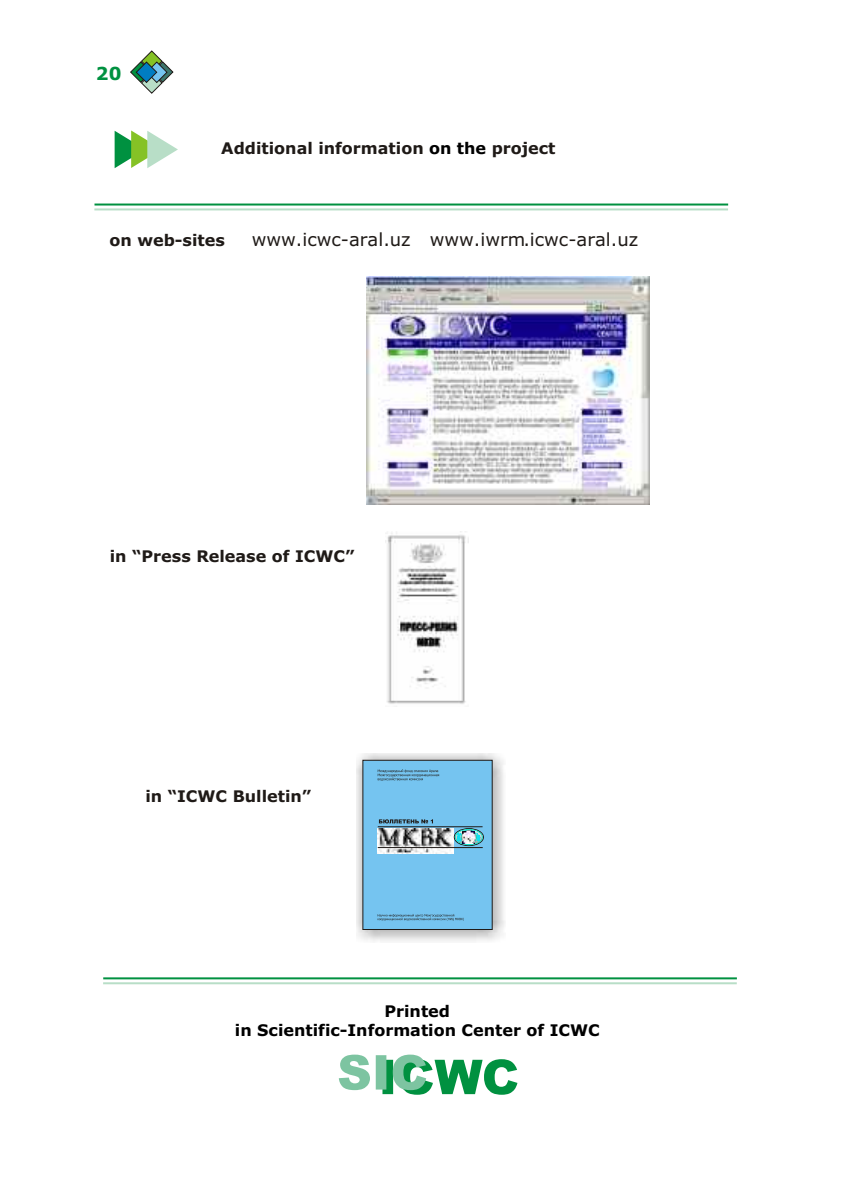
<style>
.page{position:relative;width:842px;height:1192px;background:#fff}
.page>*{position:absolute;margin:0;border:0;box-sizing:border-box;transform-origin:0 0}
.t1{font:18px "Verdana";color:#1f1a17}
.t2{font:700 18px "Verdana";color:#009140}
.t3{font:700 16px "Verdana";color:#1f1a17}
.t4{font:700 16px/19.4px "Verdana";color:#000;text-align:center}
.s1{color:#000}
</style>
<div class="page">
<svg style="left:130px;top:50px;width:43px;height:44px"></svg>
<svg style="left:339px;top:1055px;width:178px;height:40px"></svg>
<hr style="left:103px;top:977px;width:634px;height:2px;background:#009140">
<hr style="left:103px;top:982px;width:634px;height:2px;background:#b8dec7">
<hr style="left:95px;top:204px;width:633px;height:2px;background:#009140">
<hr style="left:94px;top:208px;width:634px;height:2px;background:#b8dec7">
<img style="left:366px;top:277px;width:284px;height:227px">
<svg style="left:115px;top:130px;width:63px;height:38px"></svg>
<img style="left:356px;top:754px;width:149px;height:187px">
<div style="left:363px;top:760px;width:129px;height:170px;background:#75c4f0;border:1px solid #1f1a17"></div>
<img style="left:378px;top:829px;width:75px;height:24px">
<svg style="left:454px;top:828px;width:30px;height:18px"></svg>
<div style="left:455px;top:829px;width:28px;height:16px;border:1px solid #12dec7;border-radius:50%"></div>
<svg style="left:461px;top:830px;width:16px;height:15px"></svg>
<svg style="left:455px;top:831px;width:25px;height:12px"></svg>
<svg style="left:378px;top:914px;width:86px;height:7px"></svg>
<svg style="left:378px;top:769px;width:61px;height:12px"></svg>
<svg style="left:379px;top:819px;width:54px;height:4px"></svg>
<hr style="left:378px;top:826px;width:105px;height:1px;background:#1f1a17">
<hr style="left:378px;top:847px;width:105px;height:1px;background:#1f1a17">
<img style="left:386px;top:531px;width:83px;height:173px">
<p class="t2" style="left:96px;top:66px;width:27px">20</p>
<p class="t3" style="left:221px;top:142px;width:336px">Additional information <span class="s1">on the</span> project</p>
<p class="t3" style="left:110px;top:233px;width:117px">on web-sites</p>
<p class="t1" style="left:252px;top:232px;width:388px">www.icwc-aral.uz www.iwrm.icwc-aral.uz</p>
<p class="t3" style="left:110px;top:550px;width:246px">in “Press Release of ICWC”</p>
<p class="t3" style="left:145px;top:790px;width:167px">in “ICWC Bulletin”</p>
<p class="t4" style="left:235px;top:1003px;width:366px">Printed<br>in Scientific-Information Center of ICWC</p>
</div>
